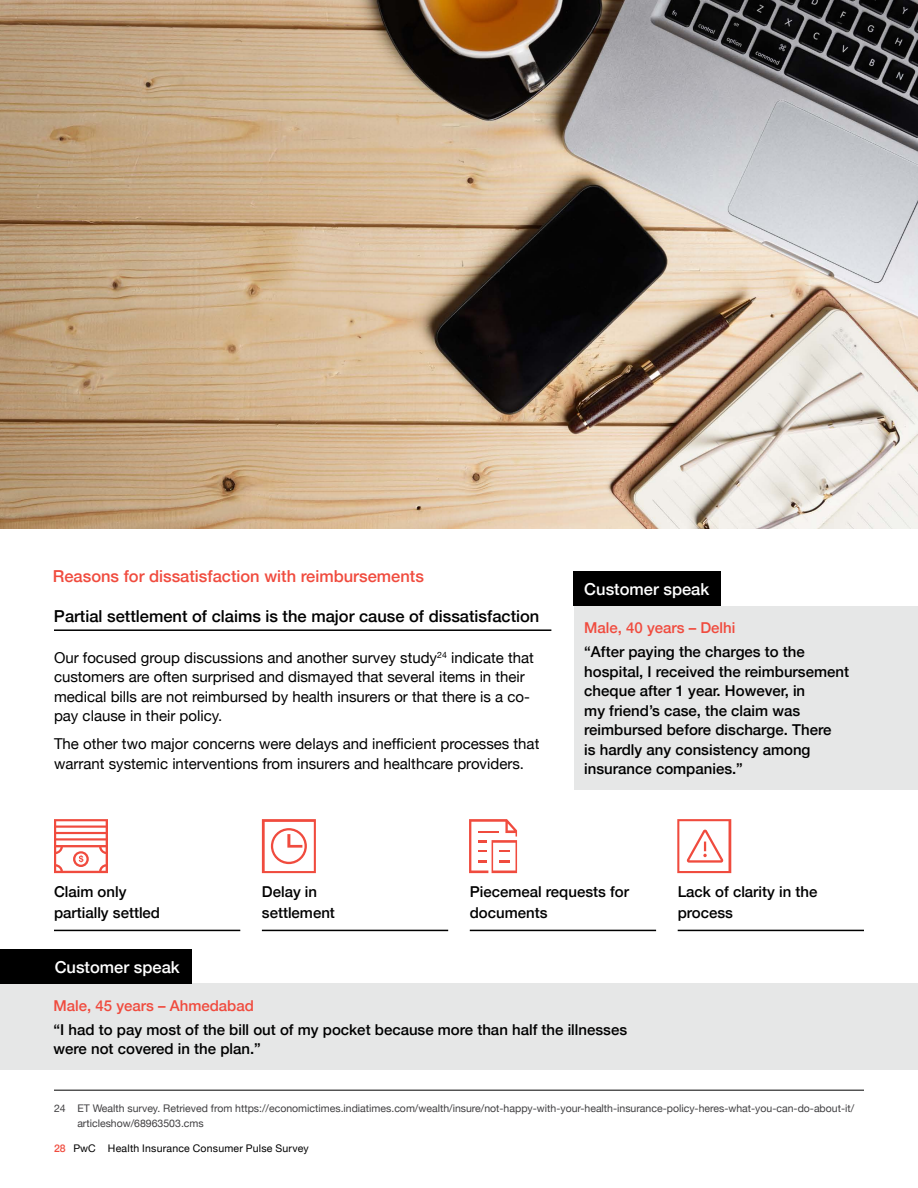
<style>
.page{position:relative;width:918px;height:1188px;background:#fff}
.page>*{position:absolute;margin:0;border:0;box-sizing:border-box;transform-origin:0 0}
.t1{font:500 16.5px "Helvetica Neue";color:#000}
.t2{font:500 16.5px "Helvetica Neue";color:#f04b3e}
.t3{font:500 16.5px "Helvetica Neue";color:#fff}
.t4{font:500 15px/19.5px "Helvetica Neue";color:#000}
.t5{font:15px/19.5px "Helvetica Neue";color:#000}
.t6{font:500 15px "Helvetica Neue";color:#f04b3e}
.t7{font:10.5px/14.2px "Helvetica Neue";color:#414042}
.t8{font:10.5px "Helvetica Neue";letter-spacing:.02em;color:#000}
.s1{font-weight:500;color:#f04b3e}
</style>
<div class="page">
<hr style="left:54px;top:629px;width:497px;height:2px;background:#000">
<div style="left:574px;top:606px;width:344px;height:183px;background:#e6e7e7"></div>
<svg style="left:54px;top:819px;width:54px;height:54px"></svg>
<svg style="left:262px;top:819px;width:54px;height:54px"></svg>
<svg style="left:469px;top:819px;width:48px;height:54px"></svg>
<svg style="left:677px;top:819px;width:54px;height:54px"></svg>
<hr style="left:54px;top:930px;width:186px;height:1px;background:#000">
<hr style="left:262px;top:930px;width:186px;height:1px;background:#000">
<hr style="left:470px;top:930px;width:186px;height:1px;background:#000">
<hr style="left:678px;top:930px;width:186px;height:1px;background:#000">
<div style="left:0;top:984px;width:918px;height:86px;background:#e6e7e7"></div>
<hr style="left:54px;top:1090px;width:810px;height:1px;background:#000">
<img style="left:0;top:0;width:918px;height:528px">
<div style="left:574px;top:571px;width:147px;height:35px;background:#000"></div>
<div style="left:0;top:949px;width:191px;height:34px;background:#000"></div>
<p class="t2" style="left:53px;top:563px;width:373px">Reasons for dissatisfaction with reimbursements</p>
<p class="t1" style="left:54px;top:603px;width:487px">Partial settlement of claims is the major cause of dissatisfaction</p>
<p class="t5" style="left:54px;top:649px;width:481px">Our focused group discussions and another survey study<sup>24</sup> indicate that customers are often surprised and dismayed that several items in their medical bills are not reimbursed by health insurers or that there is a co&shy;pay clause in their policy.</p>
<p class="t5" style="left:54px;top:735px;width:487px">The other two major concerns were delays and inefficient processes that warrant systemic interventions from insurers and healthcare providers.</p>
<p class="t3" style="left:584px;top:576px;width:127px">Customer speak</p>
<p class="t6" style="left:584px;top:616px;width:153px">Male, 40 years – Delhi</p>
<p class="t4" style="left:584px;top:641px;width:266px">“After paying the charges to the hospital, I received the reimbursement cheque after 1 year. However, in<br>my friend’s case, the claim was reimbursed before discharge. There<br>is hardly any consistency among insurance companies.”</p>
<p class="t4" style="left:54px;top:880px;width:108px;line-height:21px">Claim only partially settled</p>
<p class="t4" style="left:262px;top:880px;width:75px;line-height:21px">Delay in settlement</p>
<p class="t4" style="left:470px;top:880px;width:161px;line-height:21px">Piecemeal requests for documents</p>
<p class="t4" style="left:678px;top:880px;width:141px;line-height:21px">Lack of clarity in the process</p>
<p class="t3" style="left:55px;top:954px;width:127px">Customer speak</p>
<p class="t6" style="left:54px;top:994px;width:202px">Male, 45 years – Ahmedabad</p>
<p class="t4" style="left:54px;top:1019px;width:575px">“I had to pay most of the bill out of my pocket because more than half the illnesses were not covered in the plan.”</p>
<p class="t7" style="left:77px;top:1102px;width:778px;text-indent:-23px">24 ET Wealth survey. Retrieved from https://economictimes.indiatimes.com/wealth/insure/not-happy-with-your-health-insurance-policy-heres-what-you-can-do-about-it/ articleshow/68963503.cms</p>
<p class="t8" style="left:54px;top:1141px;width:256px"><span class="s1">28</span> PwC Health Insurance Consumer Pulse Survey</p>
</div>
